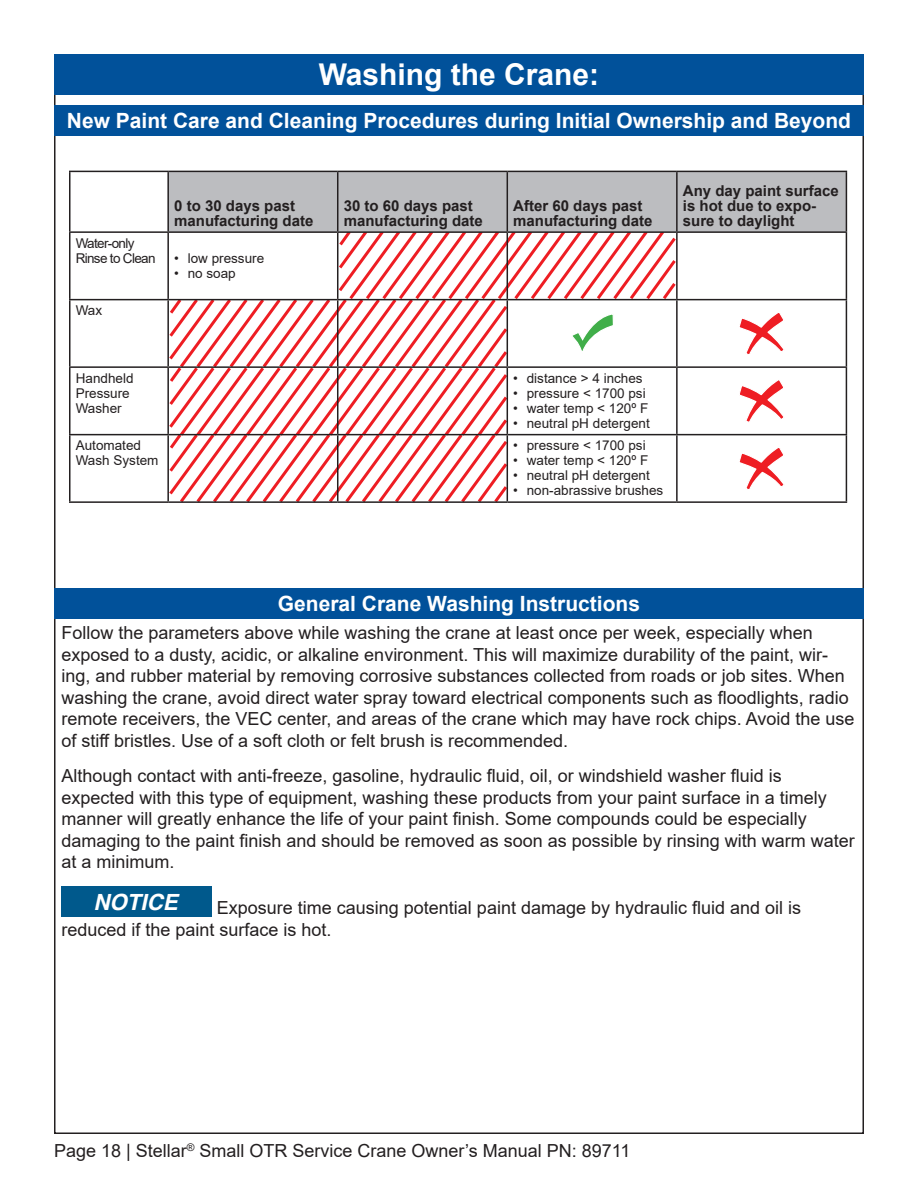
<style>
.page{position:relative;width:918px;height:1188px;background:#fff}
.page>*{position:absolute;margin:0;border:0;box-sizing:border-box;transform-origin:0 0}
.TOC_Page_Heading_White{font:700 30px "Arial";color:#fff}
.t1{font:italic 700 22.35px "Helvetica";color:#fff}
.TOC_Page_Heading_White_Small{font:700 21px "Arial";color:#fff}
.Paragraph_Style_1{font:18px/21.6px "Arial";color:#231f20}
.Table_of_Contents_Indent_1{font:700 15px/15px "Arial";color:#231f20}
.Table_of_Contents_Indent_1-2{font:13.5px/15px "Arial";color:#231f20}
.Table_of_Contents_Indent_1-3{font:13.5px/15px "Arial";letter-spacing:-.05em;color:#231f20}
</style>
<div class="page">
<div style="left:54px;top:588px;width:810px;height:30px;background:#01519a"></div>
<div style="left:54px;top:105px;width:810px;height:30px;background:#01519a"></div>
<div style="left:54px;top:54px;width:810px;height:40px;background:#01519a"></div>
<div style="left:62px;top:886px;width:150px;height:30px;background:#00598c"></div>
<hr style="left:69px;top:171px;width:99px;height:1px;background:#231f20">
<hr style="left:69px;top:172px;width:1px;height:59px;background:#231f20">
<hr style="left:69px;top:231px;width:99px;height:2px;background:#231f20">
<hr style="left:69px;top:233px;width:1px;height:66px;background:#231f20">
<hr style="left:69px;top:299px;width:99px;height:1px;background:#231f20">
<hr style="left:69px;top:300px;width:1px;height:66px;background:#231f20">
<hr style="left:69px;top:366px;width:99px;height:2px;background:#231f20">
<hr style="left:69px;top:368px;width:1px;height:66px;background:#231f20">
<hr style="left:69px;top:434px;width:99px;height:1px;background:#231f20">
<hr style="left:69px;top:435px;width:1px;height:66px;background:#231f20">
<hr style="left:69px;top:501px;width:99px;height:2px;background:#231f20">
<hr style="left:677px;top:171px;width:170px;height:1px;background:#231f20">
<hr style="left:846px;top:172px;width:1px;height:59px;background:#231f20">
<hr style="left:846px;top:233px;width:1px;height:66px;background:#231f20">
<hr style="left:846px;top:300px;width:1px;height:66px;background:#231f20">
<hr style="left:846px;top:368px;width:1px;height:66px;background:#231f20">
<hr style="left:846px;top:435px;width:1px;height:66px;background:#231f20">
<hr style="left:677px;top:231px;width:170px;height:2px;background:#231f20">
<hr style="left:677px;top:299px;width:170px;height:1px;background:#231f20">
<hr style="left:677px;top:366px;width:170px;height:2px;background:#231f20">
<hr style="left:677px;top:434px;width:170px;height:1px;background:#231f20">
<hr style="left:677px;top:501px;width:170px;height:2px;background:#231f20">
<svg style="left:166px;top:171px;width:680px;height:332px"></svg>
<p class="TOC_Page_Heading_White" style="left:319px;top:53px;width:282px">Washing the Crane:</p>
<p class="TOC_Page_Heading_White_Small" style="left:67px;top:106px;width:786px">New Paint Care and Cleaning Procedures during Initial Ownership and Beyond</p>
<p class="Table_of_Contents_Indent_1-3" style="left:76px;top:236px;width:81px">Water-only<br>Rinse to Clean</p>
<p class="Table_of_Contents_Indent_1-2" style="left:76px;top:303px;width:28px">Wax</p>
<p class="Table_of_Contents_Indent_1" style="left:174px;top:199px;width:141px">0 to 30 days past manufacturing date</p>
<p class="Table_of_Contents_Indent_1" style="left:344px;top:199px;width:141px">30 to 60 days past manufacturing date</p>
<p class="Table_of_Contents_Indent_1" style="left:513px;top:199px;width:141px">After 60 days past manufacturing date</p>
<p class="Table_of_Contents_Indent_1-2" style="left:174px;top:251px;width:92px">• low pressure</p>
<p class="Table_of_Contents_Indent_1-2" style="left:174px;top:266px;width:63px">• no soap</p>
<p class="Table_of_Contents_Indent_1" style="left:683px;top:184px;width:157px">Any day paint surface is hot due to expo&shy;sure to daylight</p>
<p class="Table_of_Contents_Indent_1-2" style="left:76px;top:371px;width:59px">Handheld<br>Pressure<br>Washer</p>
<p class="Table_of_Contents_Indent_1-2" style="left:513px;top:371px;width:131px">• distance &gt; 4 inches</p>
<p class="Table_of_Contents_Indent_1-2" style="left:513px;top:386px;width:134px">• pressure &lt; 1700 psi</p>
<p class="Table_of_Contents_Indent_1-2" style="left:513px;top:401px;width:137px">• water temp &lt; 120º F</p>
<p class="Table_of_Contents_Indent_1-2" style="left:513px;top:416px;width:138px">• neutral pH detergent</p>
<p class="Table_of_Contents_Indent_1-2" style="left:76px;top:438px;width:84px">Automated<br>Wash System</p>
<p class="Table_of_Contents_Indent_1-2" style="left:513px;top:438px;width:134px">• pressure &lt; 1700 psi</p>
<p class="Table_of_Contents_Indent_1-2" style="left:513px;top:453px;width:137px">• water temp &lt; 120º F</p>
<p class="Table_of_Contents_Indent_1-2" style="left:513px;top:468px;width:138px">• neutral pH detergent</p>
<p class="Table_of_Contents_Indent_1-2" style="left:513px;top:483px;width:152px">• non-abrassive brushes</p>
<p class="TOC_Page_Heading_White_Small" style="left:278px;top:589px;width:364px">General Crane Washing Instructions</p>
<p class="Paragraph_Style_1" style="left:62px;top:622px;width:795px">Follow the parameters above while washing the crane at least once per week, especially when exposed to a dusty, acidic, or alkaline environment. This will maximize durability of the paint, wir&shy;ing, and rubber material by removing corrosive substances collected from roads or job sites. When washing the crane, avoid direct water spray toward electrical components such as floodlights, radio remote receivers, the VEC center, and areas of the crane which may have rock chips. Avoid the use of stiff bristles. Use of a soft cloth or felt brush is recommended.</p>
<p class="Paragraph_Style_1" style="left:62px;top:765px;width:795px">Although contact with anti-freeze, gasoline, hydraulic fluid, oil, or windshield washer fluid is expected with this type of equipment, washing these products from your paint surface in a timely manner will greatly enhance the life of your paint finish. Some compounds could be especially damaging to the paint finish and should be removed as soon as possible by rinsing with warm water at a minimum.</p>
<p class="t1" style="left:93px;top:884px;width:86px">NOTICE</p>
<p class="Paragraph_Style_1" style="left:62px;top:897px;width:741px;text-indent:155px">Exposure time causing potential paint damage by hydraulic fluid and oil is reduced if the paint surface is hot.</p>
<p class="Paragraph_Style_1" style="left:54px;top:1140px;width:578px">Page 18 | Stellar<sup>®</sup> Small OTR Service Crane Owner’s Manual PN: 89711</p>
</div>
